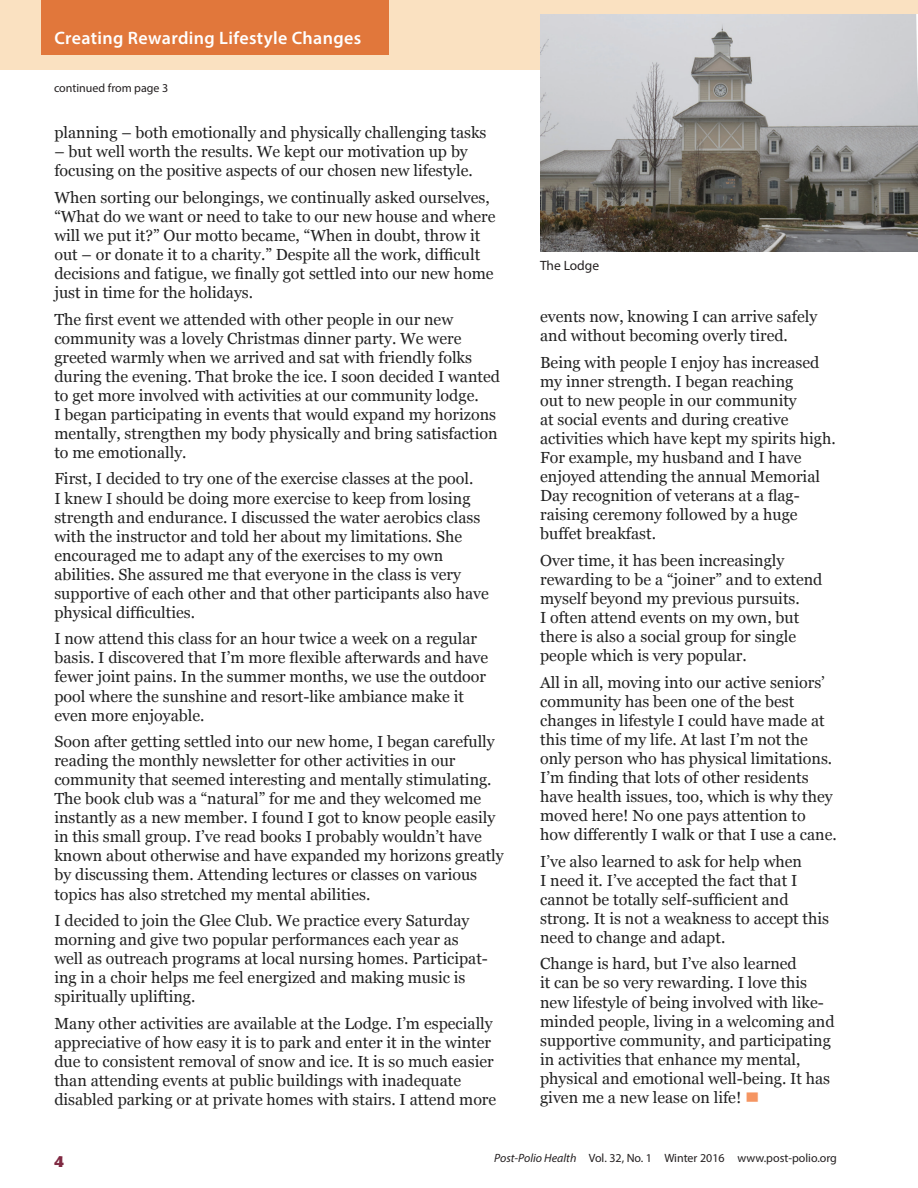
<style>
.page{position:relative;width:918px;height:1188px;background:#fff}
.page>*{position:absolute;margin:0;border:0;box-sizing:border-box;transform-origin:0 0}
.t1{font:600 18px "Myriad Pro";letter-spacing:.02em;color:#fff}
.t2{font:700 18px "Berlin Sans FB Demi";color:#7f2942}
.Normal__Web{font:16.05px/19px "Georgia";color:#222}
.t3{font:13.5px "Myriad Pro";color:#231f20}
.t4{font:12px "Myriad Pro";color:#231f20}
.s1{color:#f59562}
.s2{font-style:italic}
</style>
<div class="page">
<div style="left:0;top:0;width:918px;height:70px;background:#fae1c1"></div>
<div style="left:41px;top:0;width:348px;height:55px;background:#e1773b"></div>
<img style="left:540px;top:14px;width:378px;height:237px">
<p class="t1" style="left:54px;top:27px;width:308px">Creating Rewarding Lifestyle Changes</p>
<p class="t4" style="left:54px;top:80px;width:116px">continued from page 3</p>
<p class="Normal__Web" style="left:54px;top:123px;width:434px">planning – both emotionally and physically challenging tasks</p>
<p class="Normal__Web" style="left:54px;top:142px;width:420px">– but well worth the results. We kept our motivation up by focusing on the positive aspects of our chosen new lifestyle.</p>
<p class="Normal__Web" style="left:54px;top:188px;width:443px">When sorting our belongings, we continually asked ourselves, “What do we want or need to take to our new house and where will we put it?” Our motto became, “When in doubt, throw it out – or donate it to a charity.” Despite all the work, difficult decisions and fatigue, we finally got settled into our new home just in time for the holidays.</p>
<p class="Normal__Web" style="left:54px;top:310px;width:447px">The first event we attended with other people in our new community was a lovely Christmas dinner party. We were greeted warmly when we arrived and sat with friendly folks during the evening. That broke the ice. I soon decided I wanted to get more involved with activities at our community lodge.<br>I began participating in events that would expand my horizons mentally, strengthen my body physically and bring satisfaction to me emotionally.</p>
<p class="Normal__Web" style="left:54px;top:470px;width:436px">First, I decided to try one of the exercise classes at the pool.<br>I knew I should be doing more exercise to keep from losing strength and endurance. I discussed the water aerobics class with the instructor and told her about my limitations. She encouraged me to adapt any of the exercises to my own abilities. She assured me that everyone in the class is very supportive of each other and that other participants also have physical difficulties.</p>
<p class="Normal__Web" style="left:54px;top:630px;width:435px">I now attend this class for an hour twice a week on a regular basis. I discovered that I’m more flexible afterwards and have fewer joint pains. In the summer months, we use the outdoor pool where the sunshine and resort-like ambiance make it even more enjoyable.</p>
<p class="Normal__Web" style="left:54px;top:732px;width:451px">Soon after getting settled into our new home, I began carefully reading the monthly newsletter for other activities in our community that seemed interesting and mentally stimulating.<br>The book club was a “natural” for me and they welcomed me instantly as a new member. I found I got to know people easily in this small group. I’ve read books I probably wouldn’t have known about otherwise and have expanded my horizons greatly by discussing them. Attending lectures or classes on various topics has also stretched my mental abilities.</p>
<p class="Normal__Web" style="left:54px;top:911px;width:435px">I decided to join the Glee Club. We practice every Saturday morning and give two popular performances each year as well as outreach programs at local nursing homes. Participat&shy;ing in a choir helps me feel energized and making music is spiritually uplifting.</p>
<p class="Normal__Web" style="left:54px;top:1014px;width:443px">Many other activities are available at the Lodge. I’m especially appreciative of how easy it is to park and enter it in the winter due to consistent removal of snow and ice. It is so much easier than attending events at public buildings with inadequate disabled parking or at private homes with stairs. I attend more</p>
<p class="t3" style="left:540px;top:257px;width:61px">The Lodge</p>
<p class="Normal__Web" style="left:540px;top:308px;width:279px">events now, knowing I can arrive safely and without becoming overly tired.</p>
<p class="Normal__Web" style="left:540px;top:353px;width:297px">Being with people I enjoy has increased my inner strength. I began reaching<br>out to new people in our community<br>at social events and during creative activities which have kept my spirits high.<br>For example, my husband and I have enjoyed attending the annual Memorial Day recognition of veterans at a flag&shy;raising ceremony followed by a huge buffet breakfast.</p>
<p class="Normal__Web" style="left:540px;top:551px;width:284px">Over time, it has been increasingly rewarding to be a “joiner” and to extend myself beyond my previous pursuits.<br>I often attend events on my own, but there is also a social group for single people which is very popular.</p>
<p class="Normal__Web" style="left:540px;top:673px;width:298px">All in all, moving into our active seniors’ community has been one of the best changes in lifestyle I could have made at this time of my life. At last I’m not the only person who has physical limitations.<br>I’m finding that lots of other residents have health issues, too, which is why they moved here! No one pays attention to how differently I walk or that I use a cane.</p>
<p class="Normal__Web" style="left:540px;top:852px;width:291px">I’ve also learned to ask for help when<br>I need it. I’ve accepted the fact that I cannot be totally self-sufficient and strong. It is not a weakness to accept this need to change and adapt.</p>
<p class="Normal__Web" style="left:540px;top:955px;width:296px">Change is hard, but I’ve also learned<br>it can be so very rewarding. I love this new lifestyle of being involved with like&shy;minded people, living in a welcoming and supportive community, and participating in activities that enhance my mental, physical and emotional well-being. It has given me a new lease on life! <span class="s1">■</span></p>
<p class="t2" style="left:54px;top:1150px;width:11px">4</p>
<p class="t4" style="left:494px;top:1150px;width:344px"><span class="s2">Post-Polio Health</span> Vol. 32, No. 1 Winter 2016 www.post-polio.org</p>
</div>
